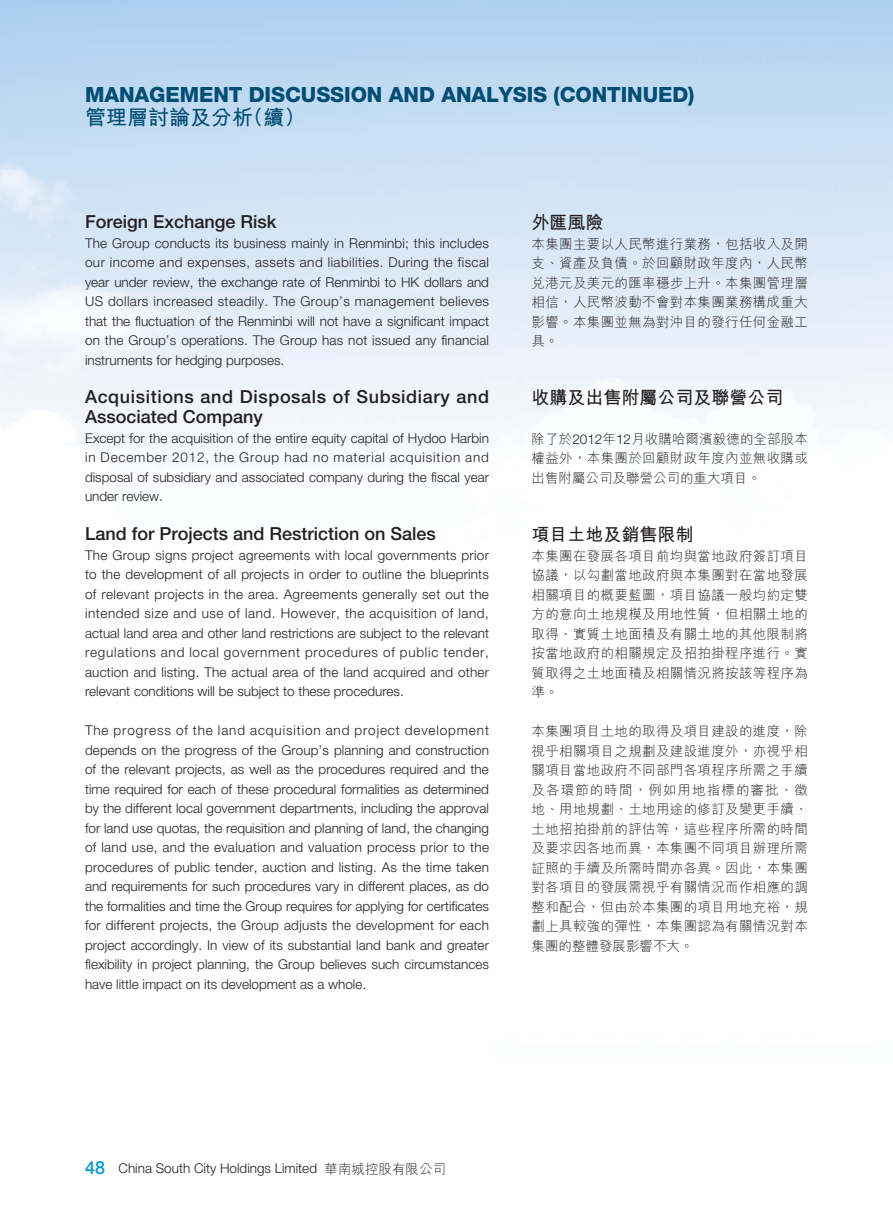
<style>
.page{position:relative;width:893px;height:1212px;background:#fff}
.page>*{position:absolute;margin:0;border:0;box-sizing:border-box;transform-origin:0 0}
.t1{font:800 21px "Helvetica Neue LT Std";letter-spacing:-.005em;color:#004e74}
.t2{font:21px "M Hei HK Bold E Ten B5 H";color:#004e74}
.t3{font:500 18px/19.5px "Helvetica Neue LT Std";letter-spacing:.035em;color:#231f20}
.t4{font:500 18px "Helvetica Neue LT Std";color:#231f20}
.t5{font:18px "M Hei HK Bold E Ten B5 H";color:#231f20}
.t6{font:300 13.5px/19.5px "Helvetica Neue LT Std";color:#231f20;text-align:justify}
.t7{font:13.5px/19.5px "M Hei HK Light E Ten B5 H";letter-spacing:.025em;color:#231f20;text-align:justify}
.s1{font-family:"Helvetica Neue LT Std";font-weight:300}
.s2{font-weight:500;font-size:18px;color:#0096d7}
.s3{font-family:"M Hei HK Light E Ten B5 H";font-weight:400}
</style>
<div class="page">
<h1 class="t1" style="left:85px;top:83px;width:611px">MANAGEMENT DISCUSSION AND ANALYSIS (CONTINUED)</h1>
<h1 class="t2" style="left:85px;top:110px;width:222px">管理層討論及分析（續）</h1>
<h2 class="t4" style="left:85px;top:214px;width:193px">Foreign Exchange Risk</h2>
<p class="t6" style="left:85px;top:235px;width:405px">The Group conducts its business mainly in Renminbi; this includes our income and expenses, assets and liabilities. During the fiscal year under review, the exchange rate of Renminbi to HK dollars and US dollars increased steadily. The Group’s management believes that the fluctuation of the Renminbi will not have a significant impact on the Group’s operations. The Group has not issued any financial instruments for hedging purposes.</p>
<h2 class="t3" style="left:85px;top:389px;width:405px">Acquisitions and Disposals of Subsidiary and<br>Associated Company</h2>
<p class="t6" style="left:85px;top:430px;width:405px">Except for the acquisition of the entire equity capital of Hydoo Harbin in December 2012, the Group had no material acquisition and disposal of subsidiary and associated company during the fiscal year under review.</p>
<h2 class="t4" style="left:85px;top:526px;width:352px">Land for Projects and Restriction on Sales</h2>
<p class="t6" style="left:85px;top:547px;width:405px">The Group signs project agreements with local governments prior to the development of all projects in order to outline the blueprints of relevant projects in the area. Agreements generally set out the intended size and use of land. However, the acquisition of land, actual land area and other land restrictions are subject to the relevant regulations and local government procedures of public tender, auction and listing. The actual area of the land acquired and other relevant conditions will be subject to these procedures.</p>
<p class="t6" style="left:85px;top:722px;width:405px">The progress of the land acquisition and project development depends on the progress of the Group’s planning and construction of the relevant projects, as well as the procedures required and the time required for each of these procedural formalities as determined by the different local government departments, including the approval for land use quotas, the requisition and planning of land, the changing of land use, and the evaluation and valuation process prior to the procedures of public tender, auction and listing. As the time taken and requirements for such procedures vary in different places, as do the formalities and time the Group requires for applying for certificates for different projects, the Group adjusts the development for each project accordingly. In view of its substantial land bank and greater flexibility in project planning, the Group believes such circumstances have little impact on its development as a whole.</p>
<h2 class="t5" style="left:531px;top:215px;width:73px">外匯風險</h2>
<p class="t7" style="left:531px;top:236px;width:278px">本集團主要以人民幣進行業務，包括收入及開支、資產及負債。於回顧財政年度內，人民幣兌港元及美元的匯率穩步上升。本集團管理層相信，人民幣波動不會對本集團業務構成重大影響。本集團並無為對沖目的發行任何金融工具。</p>
<h2 class="t5" style="left:531px;top:391px;width:253px">收購及出售附屬公司及聯營公司</h2>
<p class="t7" style="left:531px;top:431px;width:278px">除了於<span class="s1">2012</span>年<span class="s1">12</span>月收購哈爾濱毅德的全部股本權益外，本集團於回顧財政年度內並無收購或出售附屬公司及聯營公司的重大項目。</p>
<h2 class="t5" style="left:531px;top:527px;width:163px">項目土地及銷售限制</h2>
<p class="t7" style="left:531px;top:548px;width:278px">本集團在發展各項目前均與當地政府簽訂項目協議，以勾劃當地政府與本集團對在當地發展相關項目的概要藍圖，項目協議一般均約定雙方的意向土地規模及用地性質，但相關土地的取得、實質土地面積及有關土地的其他限制將按當地政府的相關規定及招拍掛程序進行。實質取得之土地面積及相關情況將按該等程序為準。</p>
<p class="t7" style="left:531px;top:723px;width:278px">本集團項目土地的取得及項目建設的進度，除視乎相關項目之規劃及建設進度外，亦視乎相關項目當地政府不同部門各項程序所需之手續及各環節的時間，例如用地指標的審批、徵地、用地規劃、土地用途的修訂及變更手續、土地招拍掛前的評估等，這些程序所需的時間及要求因各地而異，本集團不同項目辦理所需証照的手續及所需時間亦各異。因此，本集團對各項目的發展需視乎有關情況而作相應的調整和配合，但由於本集團的項目用地充裕，規劃上具較強的彈性，本集團認為有關情況對本集團的整體發展影響不大。</p>
<p class="t6" style="left:85px;top:1160px;width:363px"><span class="s2">48</span> China South City Holdings Limited <span class="s3">華南城控股有限公司</span></p>
</div>
